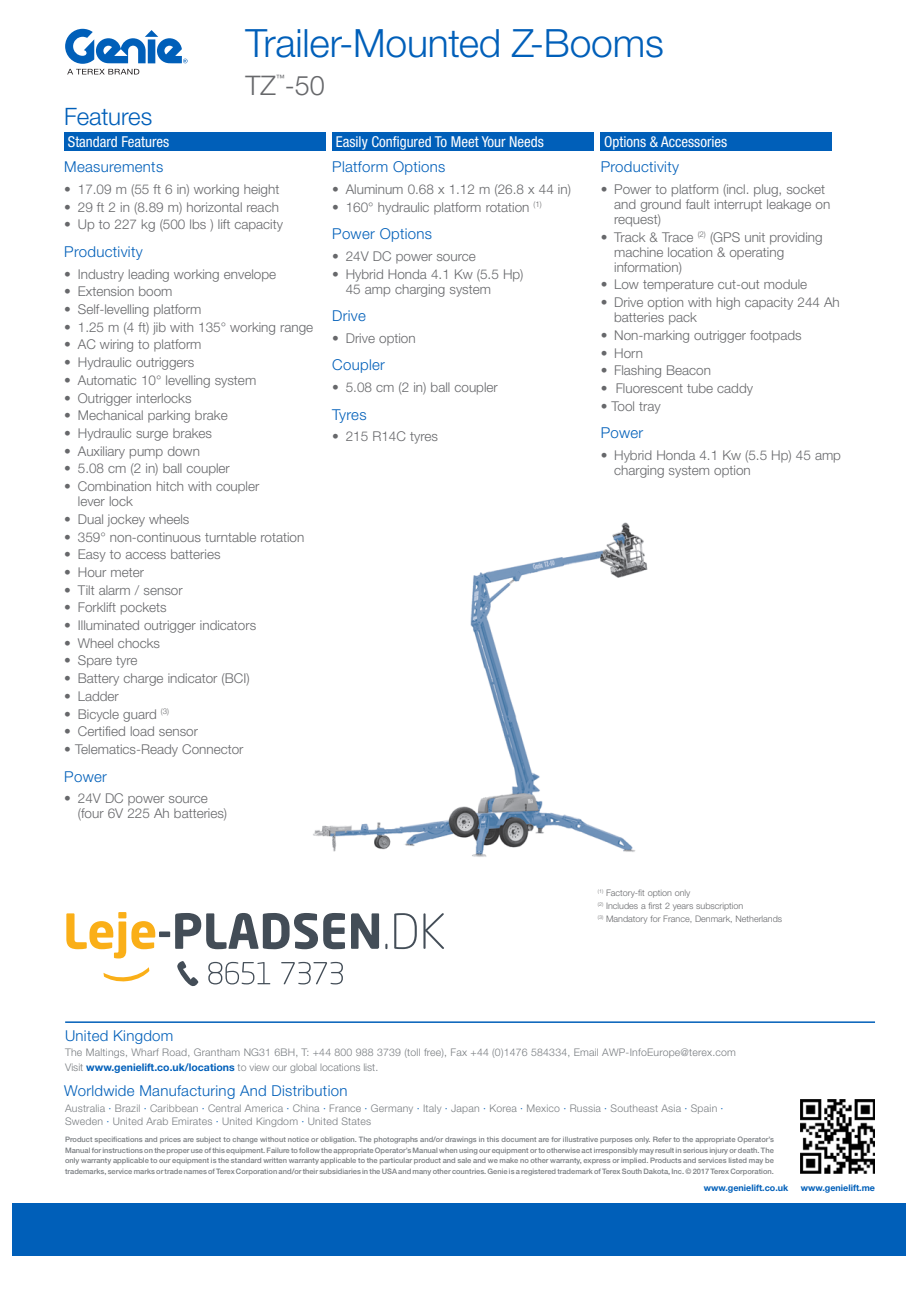
<style>
.page{position:relative;width:919px;height:1289px;background:#fff}
.page>*{position:absolute;margin:0;border:0;box-sizing:border-box;transform-origin:0 0}
.t1{font:300 39px "Helvetica Neue LT Std";letter-spacing:-.005em;color:#005fb9}
.t2{font:300 27px "Helvetica Neue LT Std";color:#67686b}
.t3{font:300 24px "Helvetica Neue LT Std";letter-spacing:-.015em;color:#005fb9}
.t4{font:300 15px "Helvetica Neue LT Std";letter-spacing:.02em;color:#005fb9}
.t5{font:condensed 15px "Helvetica Neue LT Std";color:#fff}
.t6{font:300 13.5px/15px "Helvetica Neue LT Std";color:#67686b}
.t7{font:300 10.5px/13.5px "Helvetica Neue LT Std";letter-spacing:.02em;color:#797d81}
.t8{font:300 10.5px "Helvetica Neue LT Std";color:#797d81}
.t9{font:300 9px/13.2px "Helvetica Neue LT Std";color:#67686b}
.t10{font:700 9px "Helvetica Neue LT Std";color:#005fb9}
.t11{font:condensed 8.7px "Helvetica Neue LT Std";color:#67686b}
.t12{font:500 7.5px/10.5px "Helvetica Neue LT Std";color:#797d81;text-align:justify}
.s1{font-weight:700;color:#005fb9}
.s2{color:#005fb9}
</style>
<div class="page">
<svg style="left:65px;top:29px;width:122px;height:45px"></svg>
<div style="left:600px;top:133px;width:231px;height:18px;background:#005fb9"></div>
<div style="left:332px;top:133px;width:262px;height:18px;background:#005fb9"></div>
<div style="left:64px;top:133px;width:262px;height:18px;background:#005fb9"></div>
<img style="left:313px;top:522px;width:335px;height:335px">
<div style="left:13px;top:1203px;width:893px;height:52px;background:#005fb9"></div>
<img style="left:800px;top:1099px;width:74px;height:74px">
<hr style="left:65px;top:1021px;width:809px;height:1px;background:#005fb9">
<svg style="left:66px;top:912px;width:89px;height:46px"></svg>
<div style="left:159px;top:931px;width:11px;height:6px;background:#434d57"></div>
<svg style="left:175px;top:913px;width:170px;height:36px"></svg>
<svg style="left:351px;top:913px;width:28px;height:35px"></svg>
<svg style="left:394px;top:913px;width:23px;height:36px"></svg>
<svg style="left:423px;top:913px;width:21px;height:35px"></svg>
<svg style="left:103px;top:967px;width:46px;height:15px"></svg>
<svg style="left:208px;top:961px;width:62px;height:23px"></svg>
<svg style="left:281px;top:961px;width:62px;height:23px"></svg>
<svg style="left:177px;top:961px;width:21px;height:25px"></svg>
<p class="t1" style="left:245px;top:20px;width:420px">Trailer-Mounted Z-Booms</p>
<p class="t3" style="left:64px;top:102px;width:90px">Features</p>
<p class="t11" style="left:276px;top:73px;width:10px">™</p>
<p class="t2" style="left:245px;top:69px;width:81px">TZ -50</p>
<p class="t5" style="left:68px;top:133px;width:103px">Standard Features</p>
<p class="t5" style="left:336px;top:133px;width:209px">Easily Configured To Meet Your Needs</p>
<p class="t4" style="left:64px;top:158px;width:100px">Measurements</p>
<p class="t6" style="left:64px;top:181px;width:216px">• 17.09 m (55 ft 6 in) working height</p>
<p class="t6" style="left:64px;top:199px;width:216px">• 29 ft 2 in (8.89 m) horizontal reach</p>
<p class="t6" style="left:64px;top:217px;width:220px">• Up to 227 kg (500 lbs ) lift capacity</p>
<p class="t4" style="left:64px;top:242px;width:80px">Productivity</p>
<p class="t6" style="left:64px;top:266px;width:213px">• Industry leading working envelope</p>
<p class="t6" style="left:64px;top:284px;width:110px">• Extension boom</p>
<p class="t6" style="left:64px;top:301px;width:138px">• Self-levelling platform</p>
<p class="t6" style="left:64px;top:319px;width:250px">• 1.25 m (4 ft) jib with 135° working range</p>
<p class="t6" style="left:64px;top:337px;width:139px">• AC wiring to platform</p>
<p class="t6" style="left:64px;top:354px;width:131px">• Hydraulic outriggers</p>
<p class="t6" style="left:64px;top:372px;width:193px">• Automatic 10° levelling system</p>
<p class="t6" style="left:64px;top:390px;width:129px">• Outrigger interlocks</p>
<p class="t6" style="left:64px;top:407px;width:165px">• Mechanical parking brake</p>
<p class="t6" style="left:64px;top:425px;width:149px">• Hydraulic surge brakes</p>
<p class="t6" style="left:64px;top:443px;width:137px">• Auxiliary pump down</p>
<p class="t6" style="left:64px;top:461px;width:167px">• 5.08 cm (2 in) ball coupler</p>
<p class="t6" style="left:78px;top:478px;width:183px;text-indent:-14px">• Combination hitch with coupler lever lock</p>
<p class="t6" style="left:64px;top:511px;width:127px">• Dual jockey wheels</p>
<p class="t6" style="left:64px;top:529px;width:241px">• 359° non-continuous turntable rotation</p>
<p class="t6" style="left:64px;top:546px;width:158px">• Easy to access batteries</p>
<p class="t6" style="left:64px;top:564px;width:81px">• Hour meter</p>
<p class="t6" style="left:64px;top:582px;width:120px">• Tilt alarm / sensor</p>
<p class="t6" style="left:64px;top:599px;width:104px">• Forklift pockets</p>
<p class="t6" style="left:64px;top:617px;width:193px">• Illuminated outrigger indicators</p>
<p class="t6" style="left:64px;top:635px;width:97px">• Wheel chocks</p>
<p class="t6" style="left:64px;top:653px;width:75px">• Spare tyre</p>
<p class="t6" style="left:64px;top:670px;width:187px">• Battery charge indicator (BCI)</p>
<p class="t6" style="left:64px;top:688px;width:56px">• Ladder</p>
<p class="t6" style="left:64px;top:706px;width:106px">• Bicycle guard <sup>(3)</sup></p>
<p class="t6" style="left:64px;top:723px;width:135px">• Certified load sensor</p>
<p class="t6" style="left:64px;top:741px;width:181px">• Telematics-Ready Connector</p>
<p class="t4" style="left:64px;top:767px;width:44px">Power</p>
<p class="t6" style="left:78px;top:790px;width:151px;text-indent:-14px">• 24V DC power source (four 6V 225 Ah batteries)</p>
<p class="t4" style="left:332px;top:158px;width:115px">Platform Options</p>
<p class="t6" style="left:332px;top:181px;width:240px">• Aluminum 0.68 x 1.12 m (26.8 x 44 in)</p>
<p class="t6" style="left:332px;top:199px;width:211px">• 160° hydraulic platform rotation <sup>(1)</sup></p>
<p class="t4" style="left:332px;top:225px;width:101px">Power Options</p>
<p class="t6" style="left:332px;top:248px;width:145px">• 24V DC power source</p>
<p class="t6" style="left:346px;top:266px;width:179px;text-indent:-14px">• Hybrid Honda 4.1 Kw (5.5 Hp)<br>45 amp charging system</p>
<p class="t4" style="left:332px;top:306px;width:35px">Drive</p>
<p class="t6" style="left:332px;top:330px;width:85px">• Drive option</p>
<p class="t4" style="left:332px;top:356px;width:54px">Coupler</p>
<p class="t6" style="left:332px;top:379px;width:167px">• 5.08 cm (2 in) ball coupler</p>
<p class="t4" style="left:332px;top:405px;width:36px">Tyres</p>
<p class="t6" style="left:332px;top:429px;width:107px">• 215 R14C tyres</p>
<p class="t5" style="left:604px;top:133px;width:124px">Options &amp; Accessories</p>
<p class="t4" style="left:600px;top:158px;width:80px">Productivity</p>
<p class="t6" style="left:614px;top:181px;width:217px;text-indent:-14px">• Power to platform (incl. plug, socket and ground fault interrupt leakage on request)</p>
<p class="t6" style="left:614px;top:229px;width:210px;text-indent:-13px">• Track &amp; Trace <sup>(2)</sup> (GPS unit providing machine location &amp; operating information)</p>
<p class="t6" style="left:600px;top:277px;width:208px">• Low temperature cut-out module</p>
<p class="t6" style="left:614px;top:294px;width:227px;text-indent:-14px">• Drive option with high capacity 244 Ah batteries pack</p>
<p class="t6" style="left:600px;top:327px;width:202px">• Non-marking outrigger footpads</p>
<p class="t6" style="left:600px;top:345px;width:44px">• Horn</p>
<p class="t6" style="left:600px;top:362px;width:112px">• Flashing Beacon</p>
<p class="t6" style="left:600px;top:380px;width:154px">• Fluorescent tube caddy</p>
<p class="t6" style="left:600px;top:398px;width:62px">• Tool tray</p>
<p class="t4" style="left:600px;top:423px;width:44px">Power</p>
<p class="t6" style="left:614px;top:447px;width:228px;text-indent:-14px">• Hybrid Honda 4.1 Kw (5.5 Hp) 45 amp charging system option</p>
<p class="t9" style="left:597px;top:886px;width:186px"><sup>(1)</sup> Factory-fit option only<br><sup>(2)</sup> Includes a first 2 years subscription<br><sup>(3)</sup> Mandatory for France, Denmark, Netherlands</p>
<p class="t4" style="left:65px;top:1026px;width:110px">United Kingdom</p>
<p class="t7" style="left:65px;top:1045px;width:672px">The Maltings, Wharf Road, Grantham NG31 6BH, T: +44 800 988 3739 (toll free), Fax +44 (0)1476 584334, Email AWP-InfoEurope@terex.com</p>
<p class="t8" style="left:65px;top:1060px;width:315px">Visit <span class="s1">www.genielift.co.uk/locations</span> to view our global locations list.</p>
<p class="t4" style="left:64px;top:1081px;width:285px">Worldwide Manufacturing And Distribution</p>
<p class="t7" style="left:65px;top:1100px;width:660px">Australia <span class="s2">·</span> Brazil <span class="s2">·</span> Caribbean <span class="s2">·</span> Central America <span class="s2">·</span> China <span class="s2">·</span> France <span class="s2">·</span> Germany <span class="s2">·</span> Italy <span class="s2">·</span> Japan <span class="s2">·</span> Korea <span class="s2">·</span> Mexico <span class="s2">·</span> Russia <span class="s2">·</span> Southeast Asia <span class="s2">·</span> Spain <span class="s2">·<br></span>Sweden <span class="s2">·</span> United Arab Emirates <span class="s2">·</span> United Kingdom <span class="s2">·</span> United States</p>
<p class="t12" style="left:65px;top:1134px;width:710px">Product specifications and prices are subject to change without notice or obligation. The photographs and/or drawings in this document are for illustrative purposes only. Refer to the appropriate Operator’s Manual for instructions on the proper use of this equipment. Failure to follow the appropriate Operator’s Manual when using our equipment or to otherwise act irresponsibly may result in serious injury or death. The only warranty applicable to our equipment is the standard written warranty applicable to the particular product and sale and we make no other warranty, express or implied. Products and services listed may be trademarks, service marks or trade names of Terex Corporation and/or their subsidiaries in the USA and many other countries. Genie is a registered trademark of Terex South Dakota, Inc. © 2017 Terex Corporation.</p>
<p class="t10" style="left:704px;top:1182px;width:86px">www.genielift.co.uk</p>
<p class="t10" style="left:800px;top:1182px;width:76px">www.genielift.me</p>
</div>
